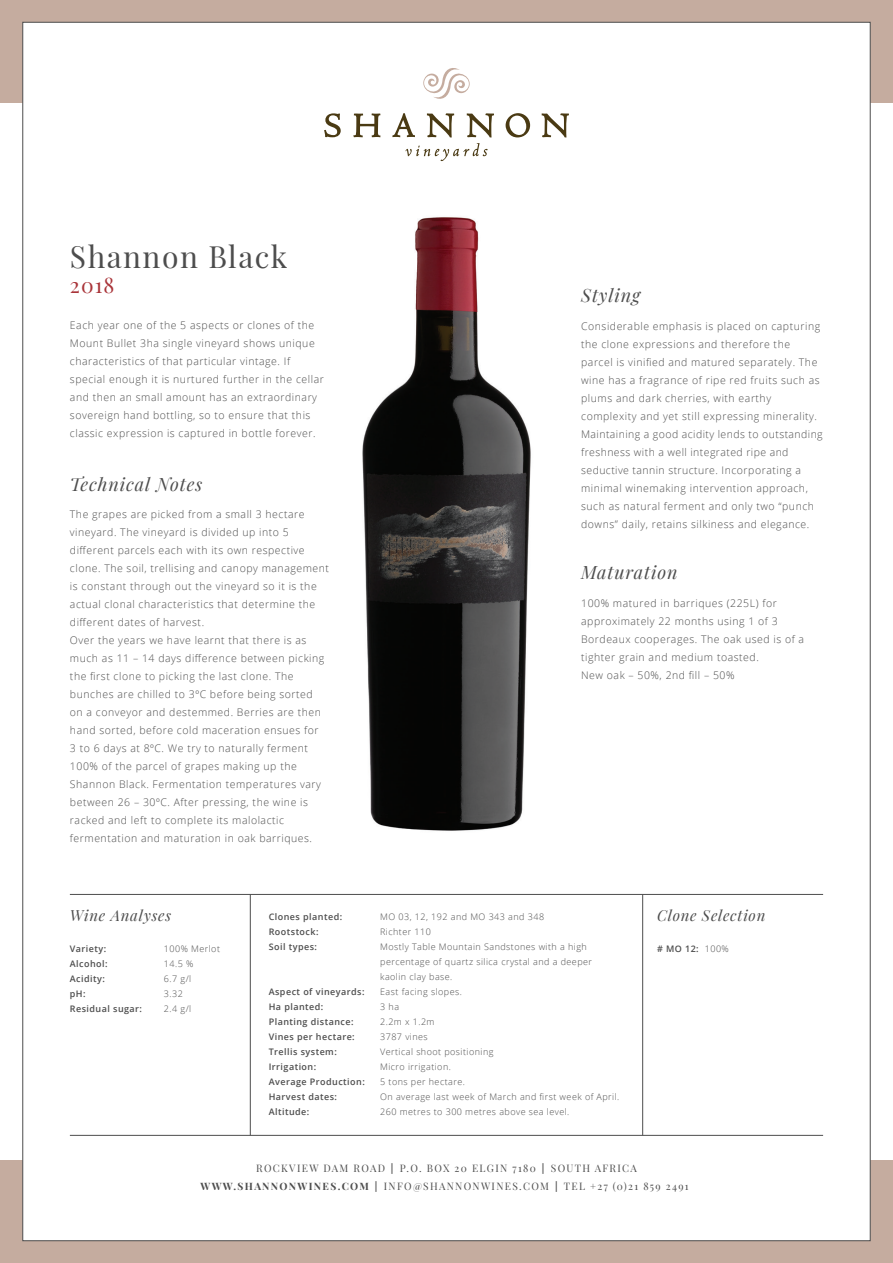
<style>
.page{position:relative;width:893px;height:1263px;background:#fff}
.page>*{position:absolute;margin:0;border:0;box-sizing:border-box;transform-origin:0 0}
.t1{font:30px "Playfair Display";letter-spacing:.05em;color:#4d4d4d}
.t2{font:21px "Playfair Display";color:#a93439}
.t3{font:italic 18px "Playfair Display";letter-spacing:.05em;color:#4d4d4d}
.t4{font:italic 15px "Playfair Display";letter-spacing:.05em;color:#4d4d4d}
.t5{font:300 10.5px/18px "Open Sans";letter-spacing:.05em;color:#4d4d4d}
.t6{font:10.2px/18px "Playfair Display";letter-spacing:.13em;color:#4d4d4d;text-align:center}
.t7{font:300 9px/15px "Open Sans";letter-spacing:.05em;color:#4d4d4d}
.t8{font:600 9px/15px "Open Sans";letter-spacing:.05em;color:#4d4d4d}
.s1{font-weight:300}
.s2{font-weight:700}
</style>
<div class="page">
<div style="left:0;top:1160px;width:893px;height:103px;background:#c5ac9f"></div>
<div style="left:0;top:0;width:893px;height:103px;background:#c5ac9f"></div>
<div style="left:22px;top:22px;width:849px;height:1219px;background:#fff;border:1px solid #4d4d4d"></div>
<svg style="left:405px;top:143px;width:83px;height:18px"></svg>
<svg style="left:423px;top:68px;width:47px;height:31px"></svg>
<svg style="left:324px;top:113px;width:17px;height:24px"></svg>
<svg style="left:353px;top:113px;width:27px;height:24px"></svg>
<svg style="left:392px;top:113px;width:23px;height:24px"></svg>
<svg style="left:427px;top:113px;width:27px;height:24px"></svg>
<svg style="left:467px;top:113px;width:27px;height:24px"></svg>
<svg style="left:506px;top:113px;width:24px;height:24px"></svg>
<svg style="left:542px;top:113px;width:27px;height:24px"></svg>
<hr style="left:70px;top:894px;width:753px;height:1px;background:#4d4d4d">
<hr style="left:70px;top:1135px;width:753px;height:1px;background:#4d4d4d">
<hr style="left:642px;top:894px;width:1px;height:241px;background:#4d4d4d">
<hr style="left:250px;top:894px;width:1px;height:241px;background:#4d4d4d">
<img style="left:362px;top:217px;width:169px;height:614px">
<h1 class="t1" style="left:70px;top:233px;width:219px">Shannon Black</h1>
<h2 class="t2" style="left:70px;top:268px;width:46px">2018</h2>
<p class="t5" style="left:70px;top:316px;width:255px">Each year one of the 5 aspects or clones of the Mount Bullet 3ha single vineyard shows unique characteristics of that particular vintage. If special enough it is nurtured further in the cellar and then an small amount has an extraordinary sovereign hand bottling, so to ensure that this classic expression is captured in bottle forever.</p>
<h3 class="t3" style="left:70px;top:470px;width:134px">Technical Notes</h3>
<p class="t5" style="left:70px;top:505px;width:261px">The grapes are picked from a small 3 hectare vineyard. The vineyard is divided up into 5 different parcels each with its own respective clone. The soil, trellising and canopy management is constant through out the vineyard so it is the actual clonal characteristics that determine the different dates of harvest.<br>Over the years we have learnt that there is as much as 11 – 14 days difference between picking the first clone to picking the last clone. The bunches are chilled to 3ºC before being sorted<br>on a conveyor and destemmed. Berries are then hand sorted, before cold maceration ensues for<br>3 to 6 days at 8ºC. We try to naturally ferment 100% of the parcel of grapes making up the Shannon Black. Fermentation temperatures vary between 26 – 30ºC. After pressing, the wine is racked and left to complete its malolactic fermentation and maturation in oak barriques.</p>
<h3 class="t3" style="left:581px;top:281px;width:61px">Styling</h3>
<p class="t5" style="left:581px;top:317px;width:243px">Considerable emphasis is placed on capturing the clone expressions and therefore the parcel is vinified and matured separately. The wine has a fragrance of ripe red fruits such as plums and dark cherries, with earthy complexity and yet still expressing minerality.<br>Maintaining a good acidity lends to outstanding freshness with a well integrated ripe and seductive tannin structure. Incorporating a minimal winemaking intervention approach, such as natural ferment and only two “punch downs” daily, retains silkiness and elegance.</p>
<h3 class="t3" style="left:581px;top:558px;width:98px">Maturation</h3>
<p class="t5" style="left:581px;top:594px;width:225px">100% matured in barriques (225L) for approximately 22 months using 1 of 3<br>Bordeaux cooperages. The oak used is of a tighter grain and medium toasted.<br>New oak – 50%, 2nd fill – 50%</p>
<h3 class="t4" style="left:70px;top:904px;width:103px">Wine Analyses</h3>
<p class="t8" style="left:70px;top:941px;width:74px">Variety:<br>Alcohol:<br>Acidity:<br>pH:<br>Residual sugar:</p>
<p class="t7" style="left:164px;top:941px;width:58px">100% Merlot<br>14.5 %<br>6.7 g/l<br>3.32<br>2.4 g/l</p>
<p class="t8" style="left:269px;top:909px;width:75px">Clones planted:<br>Rootstock:<br>Soil types:</p>
<p class="t8" style="left:269px;top:984px;width:98px">Aspect of vineyards:<br>Ha planted:<br>Planting distance:<br>Vines per hectare:<br>Trellis system:<br>Irrigation:<br>Average Production:<br>Harvest dates:<br>Altitude:</p>
<p class="t7" style="left:380px;top:909px;width:241px">MO 03, 12, 192 and MO 343 and 348<br>Richter 110<br>Mostly Table Mountain Sandstones with a high percentage of quartz silica crystal and a deeper kaolin clay base.<br>East facing slopes.<br>3 ha<br>2.2m x 1.2m<br>3787 vines<br>Vertical shoot positioning<br>Micro irrigation.<br>5 tons per hectare.<br>On average last week of March and first week of April.<br>260 metres to 300 metres above sea level.</p>
<h3 class="t4" style="left:657px;top:904px;width:110px">Clone Selection</h3>
<p class="t8" style="left:657px;top:941px;width:73px"># MO 12: <span class="s1">100%</span></p>
<p class="t6" style="left:200px;top:1158px;width:490px">ROCKVIEW DAM ROAD <span class="s2">|</span> P.O. BOX 20 ELGIN 7180 <span class="s2">|</span> SOUTH AFRICA<br><span class="s2">WWW.SHANNONWINES.COM |</span> INFO@SHANNONWINES.COM <span class="s2">|</span> TEL +27 (0)21 859 2491</p>
</div>
